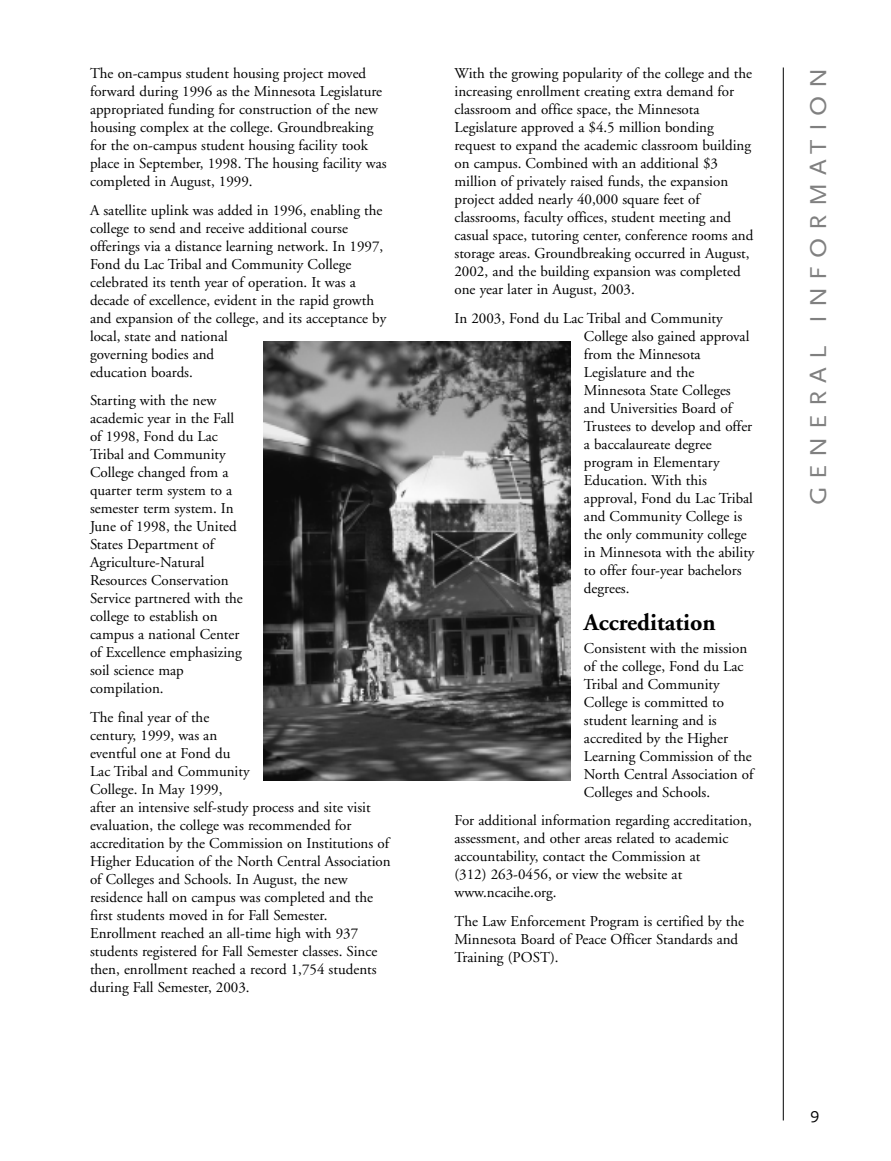
<style>
.page{position:relative;width:891px;height:1161px;background:#fff}
.page>*{position:absolute;margin:0;border:0;box-sizing:border-box;transform-origin:0 0}
.t1{font:24px "Scala Sans";letter-spacing:.3em;color:#808080;scale:1.1 1}
.t2{font:700 24px "Adobe Garamond";color:#000}
.t3{font:16.5px "Scala Sans";color:#000;scale:1.1 1}
.t4{font:15px/18px "Adobe Garamond";color:#000}
</style>
<div class="page">
<hr style="left:783px;top:68px;width:1px;height:1052px;background:#000">
<img style="left:263px;top:342px;width:307px;height:439px">
<p class="t4" style="left:90px;top:66px;width:298px">The on-campus student housing project moved forward during 1996 as the Minnesota Legislature appropriated funding for construction of the new housing complex at the college. Groundbreaking for the on-campus student housing facility took place in September, 1998. The housing facility was completed in August, 1999.</p>
<p class="t4" style="left:90px;top:202px;width:298px">A satellite uplink was added in 1996, enabling the college to send and receive additional course offerings via a distance learning network. In 1997, Fond du Lac Tribal and Community College celebrated its tenth year of operation. It was a decade of excellence, evident in the rapid growth and expansion of the college, and its acceptance by local, state and national<br>governing bodies and<br>education boards.</p>
<p class="t4" style="left:90px;top:393px;width:154px">Starting with the new academic year in the Fall of 1998, Fond du Lac<br>Tribal and Community<br>College changed from a quarter term system to a semester term system. In<br>June of 1998, the United<br>States Department of<br>Agriculture-Natural<br>Resources Conservation<br>Service partnered with the college to establish on campus a national Center of Excellence emphasizing soil science map compilation.</p>
<p class="t4" style="left:90px;top:709px;width:302px">The final year of the<br>century, 1999, was an<br>eventful one at Fond du<br>Lac Tribal and Community<br>College. In May 1999,<br>after an intensive self-study process and site visit evaluation, the college was recommended for accreditation by the Commission on Institutions of Higher Education of the North Central Association of Colleges and Schools. In August, the new residence hall on campus was completed and the first students moved in for Fall Semester.<br>Enrollment reached an all-time high with 937 students registered for Fall Semester classes. Since then, enrollment reached a record 1,754 students during Fall Semester, 2003.</p>
<p class="t4" style="left:455px;top:66px;width:300px">With the growing popularity of the college and the increasing enrollment creating extra demand for classroom and office space, the Minnesota Legislature approved a $4.5 million bonding request to expand the academic classroom building on campus. Combined with an additional $3 million of privately raised funds, the expansion project added nearly 40,000 square feet of classrooms, faculty offices, student meeting and casual space, tutoring center, conference rooms and storage areas. Groundbreaking occurred in August, 2002, and the building expansion was completed one year later in August, 2003.</p>
<p class="t4" style="left:584px;top:310px;width:172px;text-indent:-129px">In 2003, Fond du Lac Tribal and Community<br>College also gained approval from the Minnesota<br>Legislature and the<br>Minnesota State Colleges and Universities Board of<br>Trustees to develop and offer a baccalaureate degree program in Elementary<br>Education. With this approval, Fond du Lac Tribal and Community College is the only community college in Minnesota with the ability to offer four-year bachelors degrees.</p>
<h1 class="t2" style="left:584px;top:613px;width:133px">Accreditation</h1>
<p class="t4" style="left:584px;top:640px;width:171px">Consistent with the mission of the college, Fond du Lac<br>Tribal and Community<br>College is committed to student learning and is accredited by the Higher<br>Learning Commission of the<br>North Central Association of<br>Colleges and Schools.</p>
<p class="t4" style="left:454px;top:813px;width:299px">For additional information regarding accreditation, assessment, and other areas related to academic accountability, contact the Commission at<br>(312) 263-0456, or view the website at www.ncacihe.org.</p>
<p class="t4" style="left:454px;top:913px;width:291px">The Law Enforcement Program is certified by the<br>Minnesota Board of Peace Officer Standards and<br>Training (POST).</p>
<h1 class="t1" style="left:809px;top:505px;width:400px;rotate:-90deg">GENERAL INFORMATION</h1>
<p class="t3" style="left:810px;top:1107px;width:10px">9</p>
</div>
